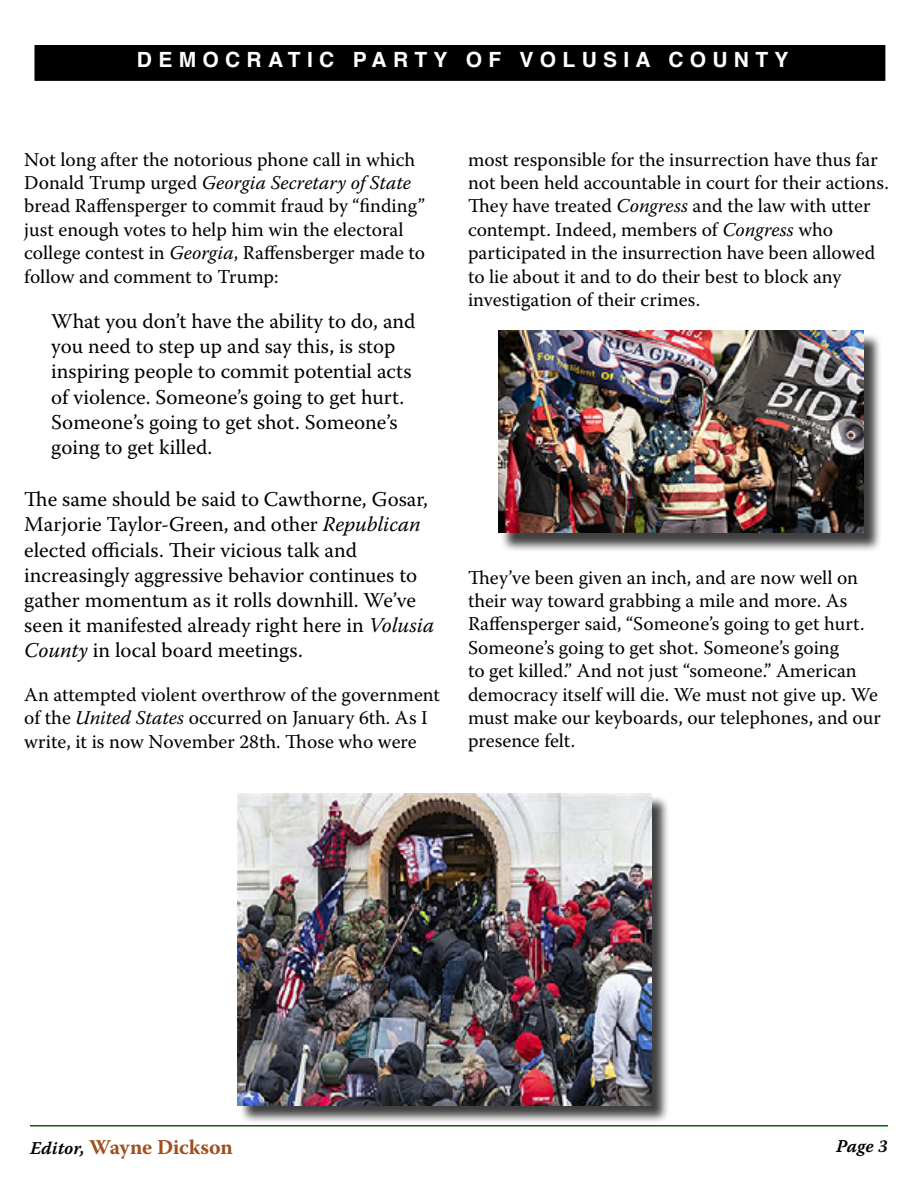
<style>
.page{position:relative;width:918px;height:1188px;background:#fff}
.page>*{position:absolute;margin:0;border:0;box-sizing:border-box;transform-origin:0 0}
.t1{font:21px/25.2px "Warnock Pro";color:#000}
.t2{font:700 21px "Helvetica";letter-spacing:.3em;color:#fff}
.t3{font:700 21px "Warnock Pro";letter-spacing:-.01em;color:#a0501e}
.t4{font:19.5px/23.4px "Warnock Pro";color:#000}
.t5{font:18px "Warnock Pro Semibold It Capt";color:#000}
.s1{font-style:italic}
.s2{font-family:"Warnock Pro Semibold It Capt";font-weight:400;font-size:18px;color:#000}
</style>
<div class="page">
<hr style="left:30px;top:1125px;width:858px;height:1px;background:#006400">
<div style="left:35px;top:46px;width:850px;height:34px;background:#000"></div>
<div style="left:34px;top:45px;width:851px;height:36px;border:2px solid #000"></div>
<div style="left:240px;top:796px;width:430px;height:328px;background:#000;opacity:.75"></div>
<img style="left:237px;top:793px;width:414px;height:313px">
<div style="left:501px;top:333px;width:381px;height:219px;background:#000;opacity:.75"></div>
<img style="left:498px;top:330px;width:366px;height:203px">
<p class="t2" style="left:137px;top:42px;width:653px">DEMOCRATIC PARTY OF VOLUSIA COUNTY</p>
<p class="t4" style="left:24px;top:147px;width:402px">Not long after the notorious phone call in which Donald Trump urged <span class="s1">Georgia Secretary of State </span>bread Raffensperger to commit fraud by “finding” just enough votes to help him win the electoral college contest in <span class="s1">Georgia</span>, Raffensberger made to follow and comment to Trump:</p>
<p class="t1" style="left:51px;top:308px;width:366px">What you don’t have the ability to do, and you need to step up and say this, is stop inspiring people to commit potential acts of violence. Someone’s going to get hurt.<br>Someone’s going to get shot. Someone’s going to get killed.</p>
<p class="t1" style="left:24px;top:486px;width:412px">The same should be said to Cawthorne, Gosar, Marjorie Taylor-Green, and other <span class="s1">Republican </span>elected officials. Their vicious talk and increasingly aggressive behavior continues to gather momentum as it rolls downhill. We’ve seen it manifested already right here in <span class="s1">Volusia County</span> in local board meetings.</p>
<p class="t4" style="left:24px;top:683px;width:417px">An attempted violent overthrow of the government of the <span class="s1">United States</span> occurred on January 6th. As I write, it is now November 28th. Those who were</p>
<p class="t4" style="left:468px;top:147px;width:422px">most responsible for the insurrection have thus far not been held accountable in court for their actions.<br>They have treated <span class="s1">Congress</span> and the law with utter contempt. Indeed, members of <span class="s1">Congress</span> who participated in the insurrection have been allowed to lie about it and to do their best to block any investigation of their crimes.</p>
<p class="t4" style="left:468px;top:565px;width:414px">They’ve been given an inch, and are now well on their way toward grabbing a mile and more. As Raffensperger said, “Someone’s going to get hurt.<br>Someone’s going to get shot. Someone’s going<br>to get killed.” And not just “someone.” American democracy itself will die. We must not give up. We must make our keyboards, our telephones, and our presence felt.</p>
<p class="t3" style="left:30px;top:1134px;width:204px"><span class="s2">Editor,</span> Wayne Dickson</p>
<p class="t5" style="left:836px;top:1135px;width:53px">Page 3</p>
</div>
